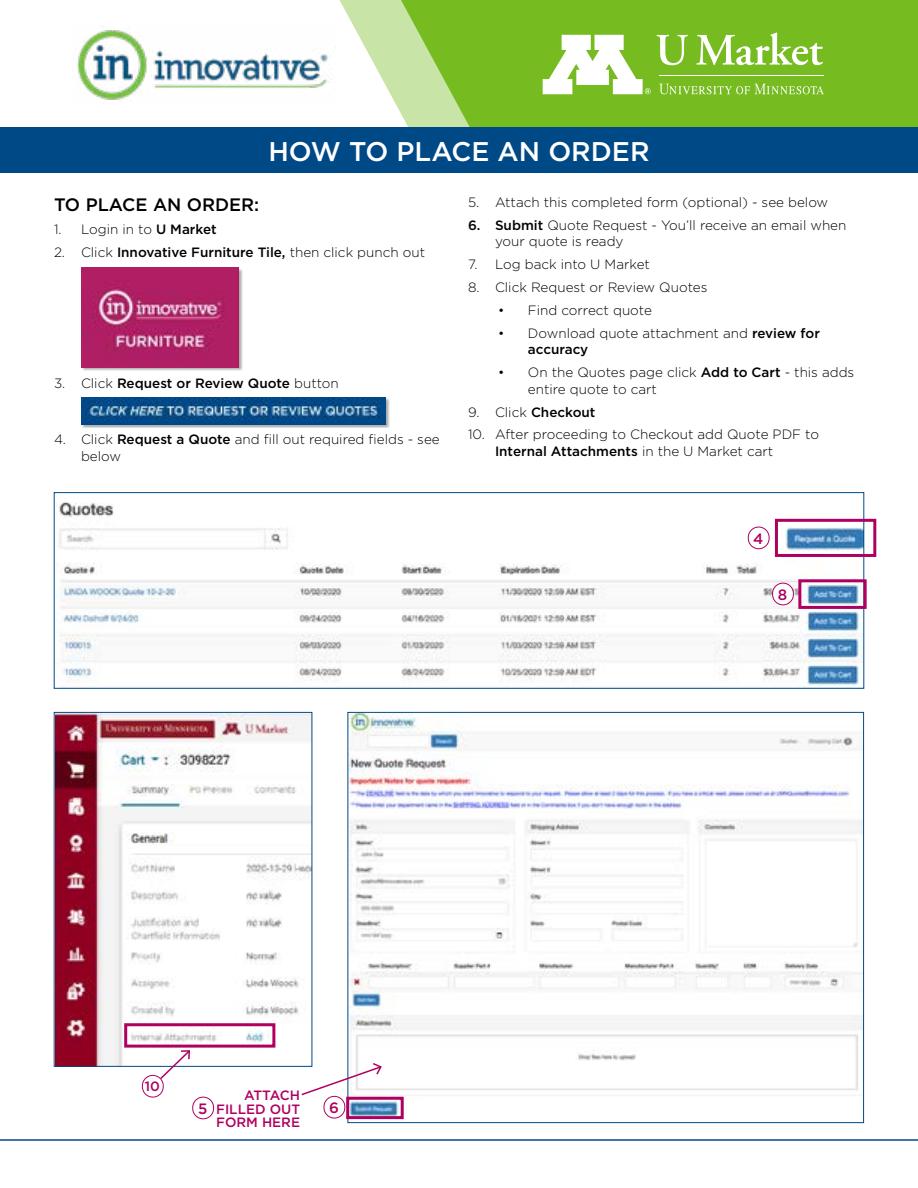
<style>
.page{position:relative;width:918px;height:1188px;background:#fff}
.page>*{position:absolute;margin:0;border:0;box-sizing:border-box;transform-origin:0 0}
.t1{font:500 27px "Gotham";color:#fff}
.t2{font:500 18px "Gotham";color:#000}
.t3{font:500 15px "Gotham";color:#af0061}
.t4{font:300 13.5px/16.2px "Gotham";color:#000}
.t5{font:500 13.5px "Gotham";color:#000}
.t6{font:500 13.5px/13.5px "Gotham";color:#af0061;text-align:justify}
.s1{font-weight:500}
.s2{font-weight:300}
</style>
<div class="page">
<hr style="left:0;top:1139px;width:918px;height:2px;background:#004987">
<svg style="left:339px;top:0;width:62px;height:114px"></svg>
<svg style="left:401px;top:0;width:517px;height:127px;background:#7cbf2c"></svg>
<div style="left:0;top:127px;width:918px;height:45px;background:#004987"></div>
<img style="left:77px;top:30px;width:259px;height:70px">
<svg style="left:543px;top:35px;width:108px;height:59px"></svg>
<hr style="left:659px;top:75px;width:165px;height:1px;background:#fff">
<svg style="left:659px;top:84px;width:165px;height:10px;background:#92c94f"></svg>
<svg style="left:657px;top:35px;width:31px;height:30px"></svg>
<svg style="left:696px;top:33px;width:127px;height:32px"></svg>
<div style="left:82px;top:269px;width:161px;height:102px;background:#000;opacity:.35"></div>
<img style="left:81px;top:268px;width:157px;height:99px">
<div style="left:82px;top:398px;width:308px;height:30px;background:#000;opacity:.35"></div>
<img style="left:81px;top:397px;width:304px;height:27px">
<img style="left:59px;top:502px;width:803px;height:184px">
<div style="left:54px;top:492px;width:810px;height:196px;border:1px solid #004987"></div>
<div style="left:775px;top:519px;width:101px;height:38px;border:3px solid #af0061"></div>
<div style="left:798px;top:579px;width:69px;height:30px;border:3px solid #af0061"></div>
<div style="left:748px;top:527px;width:21px;height:22px;background:#fff;border-radius:10px"></div>
<div style="left:748px;top:527px;width:21px;height:22px;border:1px solid #af0061;border-radius:10px"></div>
<div style="left:773px;top:583px;width:20px;height:22px;background:#fff;border-radius:10px"></div>
<div style="left:772px;top:583px;width:22px;height:22px;border:1px solid #af0061;border-radius:10px"></div>
<img style="left:350px;top:714px;width:512px;height:406px">
<svg style="left:301px;top:1062px;width:82px;height:34px"></svg>
<div style="left:192px;top:1097px;width:22px;height:22px;border:1px solid #af0061;border-radius:10px"></div>
<div style="left:324px;top:1096px;width:21px;height:22px;border:1px solid #af0061;border-radius:10px"></div>
<div style="left:346px;top:1097px;width:58px;height:22px;border:3px solid #af0061"></div>
<img style="left:56px;top:714px;width:254px;height:351px">
<div style="left:54px;top:712px;width:258px;height:355px;border:1px solid #004987"></div>
<div style="left:142px;top:1075px;width:22px;height:22px;border:1px solid #af0061;border-radius:10px"></div>
<div style="left:124px;top:1023px;width:151px;height:25px;border:3px solid #af0061"></div>
<svg style="left:159px;top:1049px;width:32px;height:32px"></svg>
<h1 class="t1" style="left:268px;top:134px;width:383px">HOW TO PLACE AN ORDER</h1>
<h2 class="t2" style="left:54px;top:193px;width:207px">TO PLACE AN ORDER:</h2>
<p class="t4" style="left:54px;top:221px;width:164px">1. Login in to <span class="s1">U Market</span></p>
<p class="t4" style="left:54px;top:244px;width:373px">2. Click <span class="s1">Innovative Furniture Tile,</span> then click punch out</p>
<p class="t5" style="left:54px;top:374px;width:286px"><span class="s2">3. Click</span> Request or Review Quote <span class="s2">button</span></p>
<p class="t4" style="left:81px;top:431px;width:360px;text-indent:-27px">4. Click <span class="s1">Request a Quote</span> and fill out required fields - see below</p>
<p class="t4" style="left:468px;top:194px;width:362px">5. Attach this completed form (optional) - see below</p>
<p class="t4" style="left:495px;top:217px;width:353px;text-indent:-27px"><span class="s1">6. Submit</span> Quote Request - You’ll receive an email when your quote is ready</p>
<p class="t4" style="left:468px;top:256px;width:184px">7. Log back into U Market</p>
<p class="t4" style="left:468px;top:279px;width:241px">8. Click Request or Review Quotes</p>
<p class="t4" style="left:498px;top:302px;width:156px">• Find correct quote</p>
<p class="t4" style="left:528px;top:325px;width:293px;text-indent:-30px">• Download quote attachment and <span class="s1">review for accuracy</span></p>
<p class="t4" style="left:528px;top:364px;width:328px;text-indent:-30px">• On the Quotes page click <span class="s1">Add to Cart</span> - this adds entire quote to cart</p>
<p class="t5" style="left:468px;top:403px;width:129px"><span class="s2">9. Click</span> Checkout</p>
<p class="t4" style="left:495px;top:426px;width:325px;text-indent:-27px">10. After proceeding to Checkout add Quote PDF to<br><span class="s1">Internal Attachments</span> in the U Market cart</p>
<p class="t3" style="left:753px;top:529px;width:12px">4</p>
<p class="t3" style="left:778px;top:585px;width:11px">8</p>
<p class="t6" style="left:145px;top:1079px;width:17px">10</p>
<p class="t6" style="left:216px;top:1088px;width:85px;text-indent:28px">ATTACH FILLED OUT FORM HERE</p>
<p class="t3" style="left:198px;top:1099px;width:11px">5</p>
<p class="t3" style="left:329px;top:1098px;width:11px">6</p>
</div>
